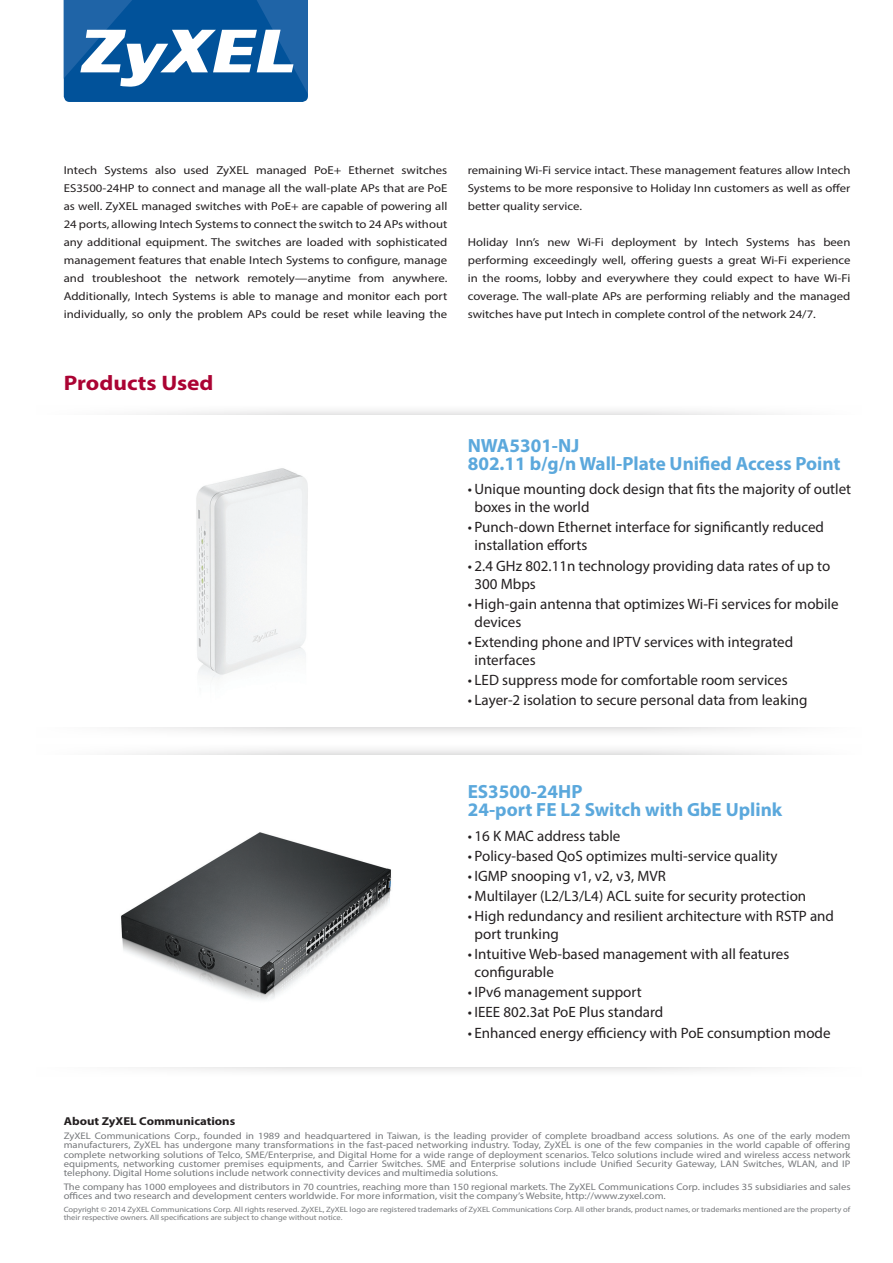
<style>
.page{position:relative;width:893px;height:1263px;background:#fff}
.page>*{position:absolute;margin:0;border:0;box-sizing:border-box;transform-origin:0 0}
.red_title{font:700 21px "Myriad Pro";color:#ab0333;scale:1.11 1}
.products{font:700 19.2px "Myriad Pro";color:#5ba8dc}
.t1{font:15px/18px "Myriad Pro";color:#231f20}
.challenge___solution{font:11.55px/18px "Myriad Pro";color:#231f20;text-align:justify;scale:1.11 1}
.t2{font:700 11.55px "Myriad Pro";color:#231f20;scale:1.11 1}
.t3{font:9.6px/9.3px "Myriad Pro";color:#76787b;text-align:justify;scale:1.11 1}
.t4{font:7.65px/8.6px "Myriad Pro";color:#76787b;scale:1.11 1}
</style>
<div class="page">
<svg style="left:64px;top:0;width:244px;height:102px"></svg>
<img style="left:196px;top:468px;width:112px;height:212px">
<img style="left:121px;top:832px;width:271px;height:168px">
<p class="challenge___solution" style="left:64px;top:161px;width:347px">Intech Systems also used ZyXEL managed PoE+ Ethernet switches ES3500-24HP to connect and manage all the wall-plate APs that are PoE as well. ZyXEL managed switches with PoE+ are capable of powering all 24 ports, allowing Intech Systems to connect the switch to 24 APs without any additional equipment. The switches are loaded with sophisticated management features that enable Intech Systems to configure, manage and troubleshoot the network remotely—anytime from anywhere.<br>Additionally, Intech Systems is able to manage and monitor each port individually, so only the problem APs could be reset while leaving the</p>
<p class="challenge___solution" style="left:468px;top:161px;width:346px">remaining Wi-Fi service intact. These management features allow Intech Systems to be more responsive to Holiday Inn customers as well as offer better quality service.</p>
<p class="challenge___solution" style="left:468px;top:233px;width:346px">Holiday Inn’s new Wi-Fi deployment by Intech Systems has been performing exceedingly well, offering guests a great Wi-Fi experience in the rooms, lobby and everywhere they could expect to have Wi-Fi coverage. The wall-plate APs are performing reliably and the managed switches have put Intech in complete control of the network 24/7.</p>
<p class="red_title" style="left:64px;top:369px;width:136px">Products Used</p>
<p class="products" style="left:468px;top:433px;width:113px">NWA5301-NJ</p>
<p class="products" style="left:468px;top:451px;width:374px">802.11 b/g/n Wall-Plate Unified Access Point</p>
<p class="t1" style="left:475px;top:480px;width:378px;text-indent:-7px">• Unique mounting dock design that fits the majority of outlet boxes in the world</p>
<p class="t1" style="left:475px;top:518px;width:351px;text-indent:-7px">• Punch-down Ethernet interface for significantly reduced installation efforts</p>
<p class="t1" style="left:475px;top:556px;width:357px;text-indent:-7px">• 2.4 GHz 802.11n technology providing data rates of up to<br>300 Mbps</p>
<p class="t1" style="left:475px;top:594px;width:366px;text-indent:-7px">• High-gain antenna that optimizes Wi-Fi services for mobile devices</p>
<p class="t1" style="left:475px;top:632px;width:320px;text-indent:-7px">• Extending phone and IPTV services with integrated interfaces</p>
<p class="t1" style="left:468px;top:671px;width:321px">• LED suppress mode for comfortable room services</p>
<p class="t1" style="left:468px;top:691px;width:341px">• Layer-2 isolation to secure personal data from leaking</p>
<p class="products" style="left:468px;top:779px;width:116px">ES3500-24HP</p>
<p class="products" style="left:468px;top:797px;width:316px">24-port FE L2 Switch with GbE Uplink</p>
<p class="t1" style="left:468px;top:826px;width:154px">• 16 K MAC address table</p>
<p class="t1" style="left:468px;top:846px;width:311px">• Policy-based QoS optimizes multi-service quality</p>
<p class="t1" style="left:468px;top:866px;width:200px">• IGMP snooping v1, v2, v3, MVR</p>
<p class="t1" style="left:468px;top:887px;width:340px">• Multilayer (L2/L3/L4) ACL suite for security protection</p>
<p class="t1" style="left:475px;top:907px;width:361px;text-indent:-7px">• High redundancy and resilient architecture with RSTP and port trunking</p>
<p class="t1" style="left:475px;top:945px;width:316px;text-indent:-7px">• Intuitive Web-based management with all features configurable</p>
<p class="t1" style="left:468px;top:983px;width:175px">• IPv6 management support</p>
<p class="t1" style="left:468px;top:1003px;width:197px">• IEEE 802.3at PoE Plus standard</p>
<p class="t1" style="left:468px;top:1023px;width:364px">• Enhanced energy efficiency with PoE consumption mode</p>
<p class="t2" style="left:64px;top:1114px;width:156px">About ZyXEL Communications</p>
<p class="t3" style="left:64px;top:1131px;width:710px">ZyXEL Communications Corp., founded in 1989 and headquartered in Taiwan, is the leading provider of complete broadband access solutions. As one of the early modem manufacturers, ZyXEL has undergone many transformations in the fast-paced networking industry. Today, ZyXEL is one of the few companies in the world capable of offering complete networking solutions of Telco, SME/Enterprise, and Digital Home for a wide range of deployment scenarios. Telco solutions include wired and wireless access network equipments, networking customer premises equipments, and Carrier Switches. SME and Enterprise solutions include Unified Security Gateway, LAN Switches, WLAN, and IP telephony. Digital Home solutions include network connectivity devices and multimedia solutions.</p>
<p class="t3" style="left:64px;top:1182px;width:710px">The company has 1000 employees and distributors in 70 countries, reaching more than 150 regional markets. The ZyXEL Communications Corp. includes 35 subsidiaries and sales offices and two research and development centers worldwide. For more information, visit the company’s Website, http://www.zyxel.com.</p>
<p class="t4" style="left:64px;top:1205px;width:710px">Copyright © 2014 ZyXEL Communications Corp. All rights reserved. ZyXEL, ZyXEL logo are registered trademarks of ZyXEL Communications Corp. All other brands, product names, or trademarks mentioned are the property of their respective owners. All specifications are subject to change without notice.</p>
</div>
